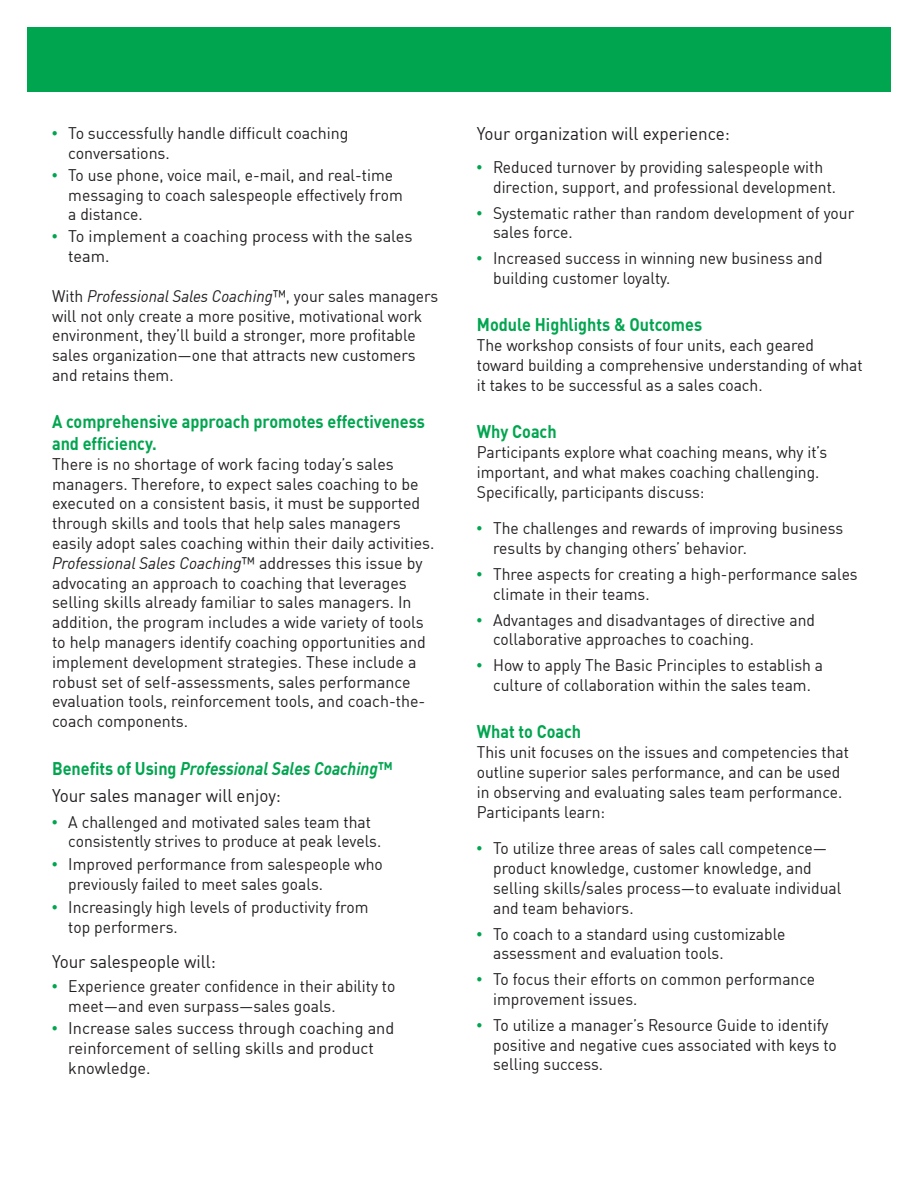
<style>
.page{position:relative;width:918px;height:1188px;background:#fff}
.page>*{position:absolute;margin:0;border:0;box-sizing:border-box;transform-origin:0 0}
.t1{font:18px/27.6px "DIN Offc Pro";color:#231f20;scale:.95 1}
.t2{font:700 18px/21.6px "DIN Offc Pro";color:#00a54f;scale:.9 1}
.t3{font:16.5px/19.8px "DIN Offc Pro";color:#231f20;scale:.95 1}
.t4{font:16.5px/19.8px "DIN Offc Pro";color:#231f20}
.s1{font-family:"Hoefler Txt";color:#00a54f}
.s2{font-style:italic}
.s3{font-weight:700;color:#00a54f}
.s4{font-weight:700;font-style:italic;color:#00a54f}
</style>
<div class="page">
<div style="left:27px;top:27px;width:864px;height:64px;background:#00a54f"></div>
<p class="t4" style="left:68px;top:122px;width:282px;text-indent:-16px"><span class="s1">•</span> To successfully handle difficult coaching conversations.</p>
<p class="t3" style="left:68px;top:163px;width:354px;text-indent:-16px"><span class="s1">•</span> To use phone, voice mail, e-mail, and real-time messaging to coach salespeople effectively from a distance.</p>
<p class="t4" style="left:68px;top:225px;width:346px;text-indent:-16px"><span class="s1">•</span> To implement a coaching process with the sales team.</p>
<p class="t3" style="left:52px;top:284px;width:408px">With <span class="s2">Professional Sales Coaching</span>™, your sales managers will not only create a more positive, motivational work environment, they’ll build a stronger, more profitable sales organization—one that attracts new customers and retains them.</p>
<p class="t2" style="left:52px;top:409px;width:416px">A comprehensive approach promotes effectiveness and efficiency.</p>
<p class="t4" style="left:52px;top:452px;width:384px">There is no shortage of work facing today’s sales managers. Therefore, to expect sales coaching to be executed on a consistent basis, it must be supported through skills and tools that help sales managers easily adopt sales coaching within their daily activities.<br><span class="s2">Professional Sales Coaching</span>™ addresses this issue by advocating an approach to coaching that leverages selling skills already familiar to sales managers. In addition, the program includes a wide variety of tools to help managers identify coaching opportunities and implement development strategies. These include a robust set of self-assessments, sales performance evaluation tools, reinforcement tools, and coach-the&shy;coach components.</p>
<p class="t1" style="left:52px;top:753px;width:360px"><span class="s3">Benefits of Using</span> <span class="s4">Professional Sales Coaching</span><span class="s3">™<br></span>Your sales manager will enjoy:</p>
<p class="t3" style="left:68px;top:810px;width:331px;text-indent:-16px"><span class="s1">•</span> A challenged and motivated sales team that consistently strives to produce at peak levels.</p>
<p class="t3" style="left:68px;top:853px;width:333px;text-indent:-16px"><span class="s1">•</span> Improved performance from salespeople who previously failed to meet sales goals.</p>
<p class="t3" style="left:68px;top:896px;width:318px;text-indent:-16px"><span class="s1">•</span> Increasingly high levels of productivity from top performers.</p>
<p class="t1" style="left:52px;top:946px;width:174px">Your salespeople will:</p>
<p class="t3" style="left:68px;top:975px;width:346px;text-indent:-16px"><span class="s1">•</span> Experience greater confidence in their ability to meet—and even surpass—sales goals.</p>
<p class="t4" style="left:68px;top:1017px;width:328px;text-indent:-16px"><span class="s1">•</span> Increase sales success through coaching and reinforcement of selling skills and product knowledge.</p>
<p class="t1" style="left:477px;top:118px;width:268px">Your organization will experience:</p>
<p class="t3" style="left:493px;top:155px;width:363px;text-indent:-16px"><span class="s1">•</span> Reduced turnover by providing salespeople with direction, support, and professional development.</p>
<p class="t3" style="left:493px;top:201px;width:382px;text-indent:-16px"><span class="s1">•</span> Systematic rather than random development of your sales force.</p>
<p class="t3" style="left:493px;top:247px;width:348px;text-indent:-16px"><span class="s1">•</span> Increased success in winning new business and building customer loyalty.</p>
<p class="t2" style="left:477px;top:312px;width:252px">Module Highlights &amp; Outcomes</p>
<p class="t3" style="left:477px;top:334px;width:408px">The workshop consists of four units, each geared toward building a comprehensive understanding of what it takes to be successful as a sales coach.</p>
<p class="t2" style="left:477px;top:419px;width:90px">Why Coach</p>
<p class="t3" style="left:477px;top:441px;width:370px">Participants explore what coaching means, why it’s important, and what makes coaching challenging.<br>Specifically, participants discuss:</p>
<p class="t3" style="left:493px;top:517px;width:370px;text-indent:-16px"><span class="s1">•</span> The challenges and rewards of improving business results by changing others’ behavior.</p>
<p class="t3" style="left:493px;top:562px;width:385px;text-indent:-16px"><span class="s1">•</span> Three aspects for creating a high-performance sales climate in their teams.</p>
<p class="t3" style="left:493px;top:608px;width:340px;text-indent:-16px"><span class="s1">•</span> Advantages and disadvantages of directive and collaborative approaches to coaching.</p>
<p class="t3" style="left:477px;top:654px;width:366px;text-align:center"><span class="s1">•</span> How to apply The Basic Principles to establish a culture of collaboration within the sales team.</p>
<p class="t2" style="left:477px;top:719px;width:117px">What to Coach</p>
<p class="t3" style="left:477px;top:741px;width:393px">This unit focuses on the issues and competencies that outline superior sales performance, and can be used in observing and evaluating sales team performance.<br>Participants learn:</p>
<p class="t3" style="left:493px;top:837px;width:368px;text-indent:-16px"><span class="s1">•</span> To utilize three areas of sales call competence— product knowledge, customer knowledge, and selling skills/sales process—to evaluate individual and team behaviors.</p>
<p class="t3" style="left:493px;top:922px;width:309px;text-indent:-16px"><span class="s1">•</span> To coach to a standard using customizable assessment and evaluation tools.</p>
<p class="t3" style="left:493px;top:968px;width:341px;text-indent:-16px"><span class="s1">•</span> To focus their efforts on common performance improvement issues.</p>
<p class="t3" style="left:493px;top:1013px;width:363px;text-indent:-16px"><span class="s1">•</span> To utilize a manager’s Resource Guide to identify positive and negative cues associated with keys to selling success.</p>
</div>
